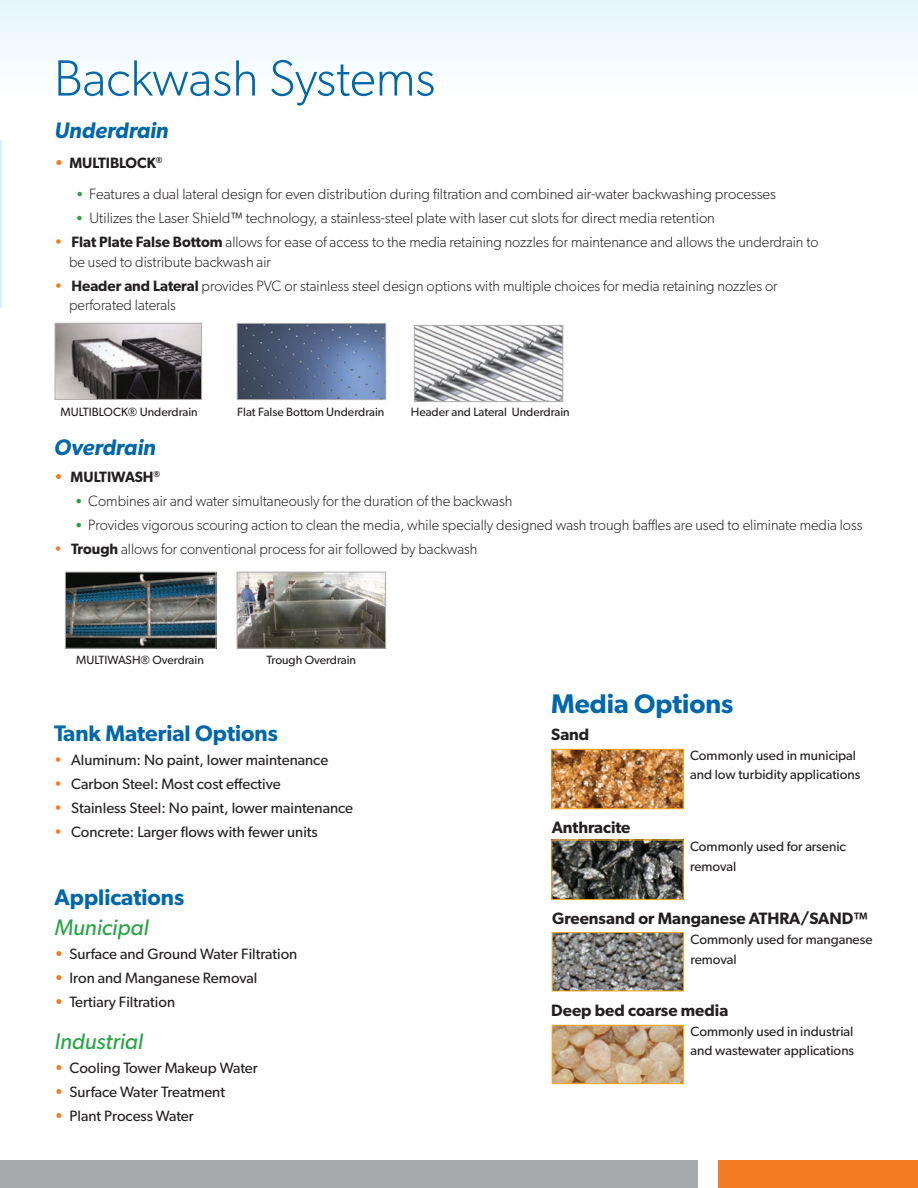
<style>
.page{position:relative;width:918px;height:1188px;background:#fff}
.page>*{position:absolute;margin:0;border:0;box-sizing:border-box;transform-origin:0 0}
.t1{font:300 51px "Gibson";color:#0067aa}
.t2{font:600 27px "Gibson";color:#0067aa}
.t3{font:600 22.5px "Gibson";color:#0067aa}
.t4{font:italic 22.5px "Gibson";color:#29a347}
.t5{font:italic 600 22.5px "Gibson";color:#0067aa}
.t6{font:600 16.5px "Gibson";color:#231f20}
.t7{font:300 15px/19.5px "Gibson";color:#231f20}
.t8{font:15px "Gibson";color:#231f20}
.t9{font:600 15px "Gibson";color:#231f20}
.t10{font:13.5px/19.5px "Gibson";color:#231f20}
.t11{font:12px "Gibson";color:#231f20}
.s1{color:#f47b21}
.s2{font-weight:600;font-size:13.5px;color:#29a347}
.s3{font-weight:400;color:#f47b21}
.s4{font-weight:600}
.s5{font-weight:600;color:#f47b21}
</style>
<div class="page">
<div style="left:0;top:0;width:918px;height:140px;background:linear-gradient(to bottom,#e7f6fc,#fff)"></div>
<div style="left:0;top:1161px;width:698px;height:27px;background:#a7aaac"></div>
<hr style="left:0;top:140px;width:1px;height:167px;background:#b9e1f7">
<img style="left:57px;top:325px;width:143px;height:73px">
<div style="left:55px;top:323px;width:147px;height:77px;border:1px solid #b0adae"></div>
<div style="left:718px;top:1161px;width:200px;height:27px;background:#f47b21"></div>
<img style="left:553px;top:751px;width:129px;height:56px">
<div style="left:551px;top:749px;width:133px;height:60px;border:1px solid #faab1a"></div>
<img style="left:553px;top:841px;width:129px;height:57px">
<div style="left:551px;top:839px;width:133px;height:61px;border:1px solid #faab1a"></div>
<img style="left:554px;top:934px;width:128px;height:55px">
<div style="left:552px;top:932px;width:132px;height:59px;border:1px solid #faab1a"></div>
<img style="left:554px;top:1027px;width:128px;height:55px">
<div style="left:552px;top:1025px;width:132px;height:59px;border:1px solid #faab1a"></div>
<img style="left:67px;top:574px;width:148px;height:73px">
<div style="left:65px;top:572px;width:152px;height:77px;border:1px solid #b0adae"></div>
<img style="left:239px;top:574px;width:145px;height:73px">
<div style="left:237px;top:572px;width:149px;height:77px;border:1px solid #b0adae"></div>
<img style="left:239px;top:325px;width:145px;height:73px">
<div style="left:237px;top:323px;width:149px;height:77px;border:1px solid #b0adae"></div>
<img style="left:416px;top:327px;width:145px;height:73px">
<div style="left:414px;top:325px;width:149px;height:77px;border:1px solid #b0adae"></div>
<h1 class="t1" style="left:54px;top:47px;width:383px">Backwash Systems</h1>
<h3 class="t5" style="left:54px;top:116px;width:116px">Underdrain</h3>
<p class="t9" style="left:54px;top:154px;width:110px"><span class="s1">•</span> MULTIBLOCK<sup>®</sup></p>
<p class="t7" style="left:76px;top:184px;width:702px"><span class="s2">•</span> Features a dual lateral design for even distribution during filtration and combined air-water backwashing processes</p>
<p class="t7" style="left:75px;top:208px;width:641px"><span class="s2">•</span> Utilizes the Laser Shield™ technology, a stainless-steel plate with laser cut slots for direct media retention</p>
<p class="t7" style="left:69px;top:232px;width:751px;text-indent:-15px"><span class="s3">•</span> <span class="s4">Flat Plate False Bottom</span> allows for ease of access to the media retaining nozzles for maintenance and allows the underdrain to be used to distribute backwash air</p>
<p class="t7" style="left:69px;top:275px;width:710px;text-indent:-15px"><span class="s3">•</span> <span class="s4">Header and Lateral</span> provides PVC or stainless steel design options with multiple choices for media retaining nozzles or perforated laterals</p>
<p class="t11" style="left:61px;top:405px;width:139px">MULTIBLOCK® Underdrain</p>
<p class="t11" style="left:237px;top:405px;width:149px">Flat False Bottom Underdrain</p>
<p class="t11" style="left:411px;top:405px;width:160px">Header and Lateral Underdrain</p>
<h3 class="t5" style="left:54px;top:434px;width:103px">Overdrain</h3>
<p class="t9" style="left:54px;top:468px;width:107px"><span class="s1">•</span> MULTIWASH<sup>®</sup></p>
<p class="t7" style="left:75px;top:491px;width:439px"><span class="s2">•</span> Combines air and water simultaneously for the duration of the backwash</p>
<p class="t7" style="left:75px;top:515px;width:789px"><span class="s2">•</span> Provides vigorous scouring action to clean the media, while specially designed wash trough baffles are used to eliminate media loss</p>
<p class="t7" style="left:54px;top:539px;width:425px"><span class="s3">•</span> <span class="s4">Trough</span> allows for conventional process for air followed by backwash</p>
<p class="t11" style="left:76px;top:653px;width:129px">MULTIWASH® Overdrain</p>
<p class="t11" style="left:267px;top:653px;width:91px">Trough Overdrain</p>
<h3 class="t3" style="left:54px;top:720px;width:225px">Tank Material Options</h3>
<p class="t8" style="left:54px;top:751px;width:276px"><span class="s1">•</span> Aluminum: No paint, lower maintenance</p>
<p class="t8" style="left:54px;top:775px;width:228px"><span class="s1">•</span> Carbon Steel: Most cost effective</p>
<p class="t8" style="left:54px;top:799px;width:301px"><span class="s1">•</span> Stainless Steel: No paint, lower maintenance</p>
<p class="t8" style="left:54px;top:823px;width:265px"><span class="s1">•</span> Concrete: Larger flows with fewer units</p>
<h3 class="t3" style="left:55px;top:883px;width:131px">Applications</h3>
<h3 class="t4" style="left:55px;top:913px;width:95px">Municipal</h3>
<p class="t8" style="left:55px;top:944px;width:244px"><span class="s5">•</span> Surface and Ground Water Filtration</p>
<p class="t8" style="left:55px;top:968px;width:204px"><span class="s5">•</span> Iron and Manganese Removal</p>
<p class="t8" style="left:55px;top:992px;width:122px"><span class="s5">•</span> Tertiary Filtration</p>
<h3 class="t4" style="left:55px;top:1027px;width:90px">Industrial</h3>
<p class="t8" style="left:55px;top:1058px;width:205px"><span class="s5">•</span> Cooling Tower Makeup Water</p>
<p class="t8" style="left:55px;top:1082px;width:172px"><span class="s5">•</span> Surface Water Treatment</p>
<p class="t8" style="left:55px;top:1106px;width:141px"><span class="s5">•</span> Plant Process Water</p>
<h2 class="t2" style="left:551px;top:688px;width:184px">Media Options</h2>
<p class="t10" style="left:690px;top:745px;width:172px">Commonly used in municipal and low turbidity applications</p>
<p class="t6" style="left:552px;top:817px;width:80px">Anthracite</p>
<p class="t6" style="left:551px;top:725px;width:40px">Sand</p>
<p class="t10" style="left:690px;top:837px;width:157px">Commonly used for arsenic removal</p>
<p class="t6" style="left:552px;top:909px;width:317px">Greensand or Manganese ATHRA/SAND™</p>
<p class="t10" style="left:690px;top:930px;width:184px">Commonly used for manganese removal</p>
<p class="t6" style="left:551px;top:1000px;width:179px">Deep bed coarse media</p>
<p class="t10" style="left:690px;top:1021px;width:165px">Commonly used in industrial and wastewater applications</p>
</div>
